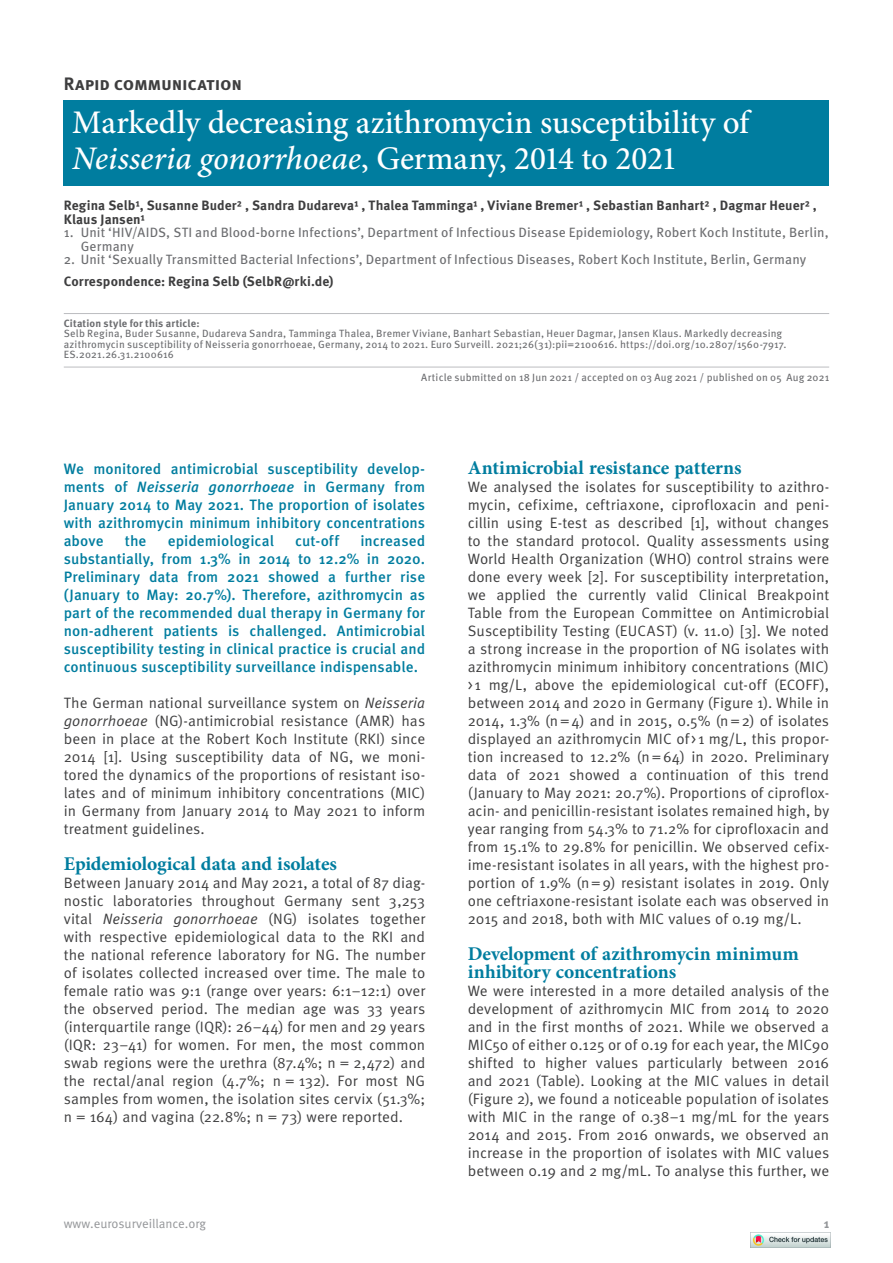
<style>
.page{position:relative;width:893px;height:1263px;background:#fff}
.page>*{position:absolute;margin:0;border:0;box-sizing:border-box;transform-origin:0 0}
.t1{font:500 33px/36px "Minion Pro";color:#fff}
.t2{font:700 19.5px/18px "Minion Pro";letter-spacing:-.005em;color:#007d9f}
.t3{font:700 18px "Meta Pro";letter-spacing:-.015em;color:#3e3e3f}
.t4{font:15px/18px "Meta Pro";letter-spacing:.005em;color:#3e3e3f;text-align:justify}
.t5{font:500 15px/18px "Meta Pro";color:#007d9f;text-align:justify}
.t6{font:13.5px/13.5px "Meta Pro";letter-spacing:.01em;color:#6c6d70}
.t7{font:700 13.5px/13.5px "Meta Pro";letter-spacing:.01em;color:#3e3e3f}
.t8{font:12.75px "Meta Pro";color:#939598}
.t9{font:700 12.75px "Meta Pro";color:#939598}
.t10{font:10.5px/10.5px "Meta Pro";letter-spacing:.015em;color:#6c6d70}
.t11{font:700 10.5px "Meta Pro";letter-spacing:.015em;color:#6c6d70}
.s1{font-style:italic}
</style>
<div class="page">
<hr style="left:64px;top:313px;width:765px;height:1px;background:#bcbdc0">
<hr style="left:64px;top:367px;width:765px;height:1px;background:#bcbdc0">
<div style="left:64px;top:100px;width:765px;height:86px;background:#007d9f"></div>
<img style="left:750px;top:1232px;width:80px;height:16px">
<p class="t3" style="left:64px;top:72px;width:180px">Rapid communication</p>
<h1 class="t1" style="left:72px;top:104px;width:678px">Markedly decreasing azithromycin susceptibility of<br><span class="s1">Neisseria gonorrhoeae</span>, Germany, 2014 to 2021</h1>
<p class="t7" style="left:64px;top:199px;width:755px">Regina Selb¹, Susanne Buder² , Sandra Dudareva¹ , Thalea Tamminga¹ , Viviane Bremer¹ , Sebastian Banhart² , Dagmar Heuer² ,<br>Klaus Jansen¹</p>
<p class="t6" style="left:81px;top:226px;width:749px;text-indent:-17px">1. Unit ‘HIV/AIDS, STI and Blood-borne Infections’, Department of Infectious Disease Epidemiology, Robert Koch Institute, Berlin,<br>Germany</p>
<p class="t6" style="left:64px;top:253px;width:744px">2. Unit ‘Sexually Transmitted Bacterial Infections’, Department of Infectious Diseases, Robert Koch Institute, Berlin, Germany</p>
<p class="t7" style="left:64px;top:275px;width:271px">Correspondence: Regina Selb (SelbR@rki.de)</p>
<p class="t11" style="left:64px;top:316px;width:137px">Citation style for this article:</p>
<p class="t10" style="left:64px;top:329px;width:724px">Selb Regina, Buder Susanne, Dudareva Sandra, Tamminga Thalea, Bremer Viviane, Banhart Sebastian, Heuer Dagmar, Jansen Klaus. Markedly decreasing azithromycin susceptibility of Neisseria gonorrhoeae, Germany, 2014 to 2021. Euro Surveill. 2021;26(31):pii=2100616. https://doi.org/10.2807/1560-7917.<br>ES.2021.26.31.2100616</p>
<p class="t10" style="left:421px;top:373px;width:409px">Article submitted on 18 Jun 2021 / accepted on 03 Aug 2021 / published on 05 Aug 2021</p>
<p class="t5" style="left:64px;top:460px;width:363px">We monitored antimicrobial susceptibility develop&shy;ments of <span class="s1">Neisseria gonorrhoeae</span> in Germany from January 2014 to May 2021. The proportion of isolates with azithromycin minimum inhibitory concentrations above</p>
<p class="t5" style="left:64px;top:532px;width:363px;text-indent:297px">increased substantially, from 1.3% in 2014 to 12.2% in 2020.<br>Preliminary data from 2021 showed a further rise (January to May: 20.7%). Therefore, azithromycin as part of the recommended dual therapy in Germany for non-adherent patients is challenged. Antimicrobial susceptibility testing in clinical practice is crucial and continuous susceptibility surveillance indispensable.</p>
<p class="t4" style="left:64px;top:694px;width:363px">The German national surveillance system on <span class="s1">Neisseria gonorrhoeae</span> (NG)-antimicrobial resistance (AMR) has been in place at the Robert Koch Institute (RKI) since 2014 [1]. Using susceptibility data of NG, we moni&shy;tored the dynamics of the proportions of resistant iso&shy;lates and of minimum inhibitory concentrations (MIC) in Germany from January 2014 to May 2021 to inform treatment guidelines.</p>
<h2 class="t2" style="left:64px;top:854px;width:275px">Epidemiological data and isolates</h2>
<p class="t4" style="left:64px;top:874px;width:363px">Between January 2014 and May 2021, a total of 87 diag&shy;nostic laboratories throughout Germany sent 3,253 vital <span class="s1">Neisseria gonorrhoeae</span> (NG) isolates together with respective epidemiological data to the RKI and the national reference laboratory for NG. The number of isolates collected increased over time. The male to female ratio was 9:1 (range over years: 6:1–12:1) over the observed period. The median age was 33 years (interquartile range (IQR): 26–44) for men and 29 years (IQR: 23–41) for women. For men, the most common swab regions were the urethra (87.4%; n = 2,472) and the rectal/anal region (4.7%; n = 132). For most NG samples from women, the isolation sites cervix (51.3%; n = 164) and vagina (22.8%; n = 73) were reported.</p>
<p class="t5" style="left:125px;top:532px;width:23px">the</p>
<p class="t5" style="left:168px;top:532px;width:108px">epidemiological</p>
<p class="t5" style="left:295px;top:532px;width:45px">cut-off</p>
<h2 class="t2" style="left:468px;top:458px;width:275px">Antimicrobial resistance patterns</h2>
<p class="t4" style="left:468px;top:478px;width:363px">We analysed the isolates for susceptibility to azithro&shy;mycin, cefixime, ceftriaxone, ciprofloxacin and peni&shy;cillin using E-test as described [1], without changes to the standard protocol. Quality assessments using World Health Organization (WHO) control strains were done every week [2]. For susceptibility interpretation, we applied the currently valid Clinical Breakpoint Table from the European Committee on Antimicrobial Susceptibility Testing (EUCAST) (v. 11.0) [3]. We noted a strong increase in the proportion of NG isolates with azithromycin minimum inhibitory concentrations (MIC) &gt; 1 mg/L, above the epidemiological cut-off (ECOFF), between 2014 and 2020 in Germany (Figure 1). While in 2014, 1.3% (n=4) and in 2015, 0.5% (n=2) of isolates displayed an azithromycin MIC of&gt; 1 mg/L, this propor&shy;tion increased to 12.2% (n=64) in 2020. Preliminary data of 2021 showed a continuation of this trend (January to May 2021: 20.7%). Proportions of ciproflox&shy;acin- and penicillin-resistant isolates remained high, by year ranging from 54.3% to 71.2% for ciprofloxacin and from 15.1% to 29.8% for penicillin. We observed cefix&shy;ime-resistant isolates in all years, with the highest pro&shy;portion of 1.9% (n=9) resistant isolates in 2019. Only one ceftriaxone-resistant isolate each was observed in 2015 and 2018, both with MIC values of 0.19 mg/L.</p>
<h2 class="t2" style="left:468px;top:944px;width:333px">Development of azithromycin minimum inhibitory concentrations</h2>
<p class="t4" style="left:468px;top:982px;width:363px">We were interested in a more detailed analysis of the development of azithromycin MIC from 2014 to 2020 and in the first months of 2021. While we observed a MIC50 of either 0.125 or of 0.19 for each year, the MIC90 shifted to higher values particularly between 2016 and 2021 (Table). Looking at the MIC values in detail (Figure 2), we found a noticeable population of isolates with MIC in the range of 0.38–1 mg/mL for the years 2014 and 2015. From 2016 onwards, we observed an increase in the proportion of isolates with MIC values between 0.19 and 2 mg/mL. To analyse this further, we</p>
<p class="t8" style="left:64px;top:1215px;width:144px">www.eurosurveillance.org</p>
<p class="t9" style="left:824px;top:1215px;width:7px">1</p>
</div>
